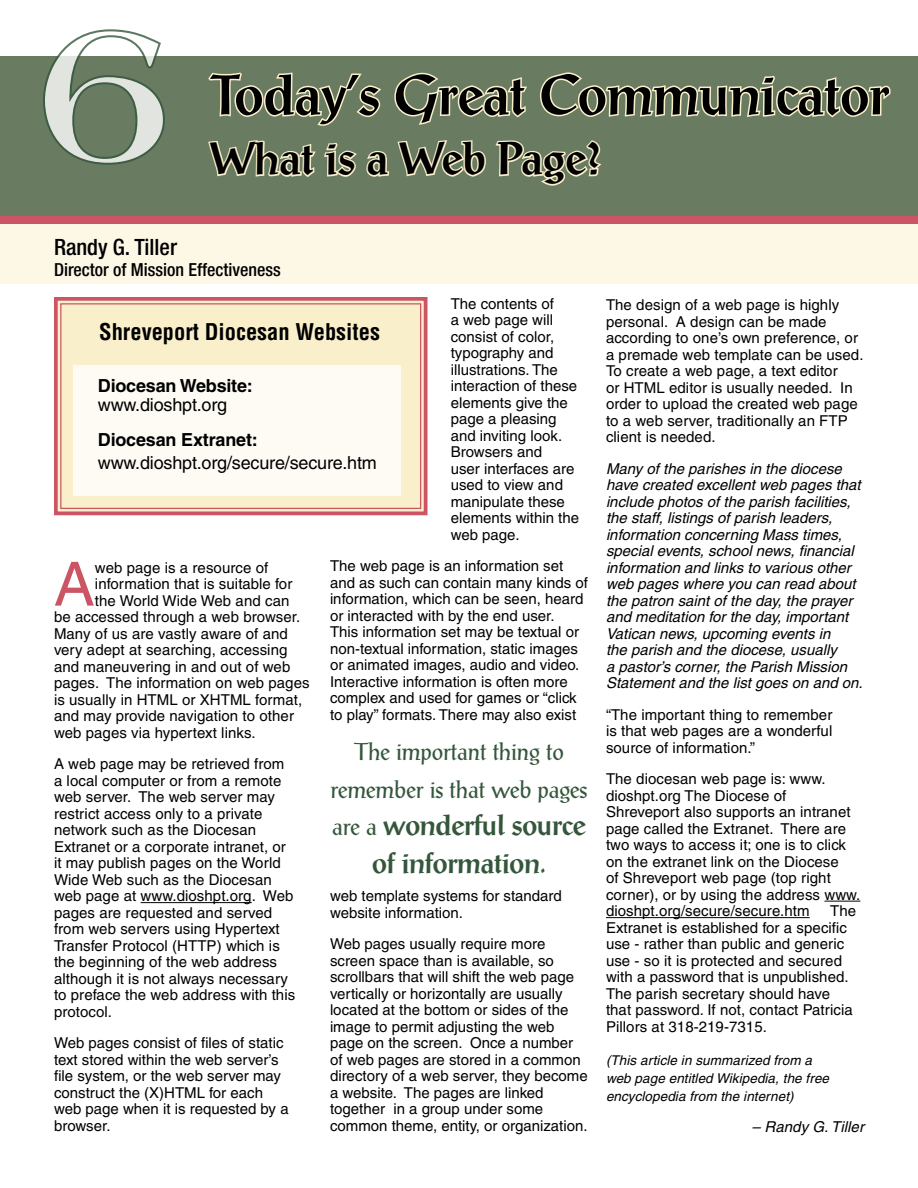
<style>
.page{position:relative;width:918px;height:1188px;background:#fff}
.page>*{position:absolute;margin:0;border:0;box-sizing:border-box;transform-origin:0 0}
.t1{font:700 203.7px "Americana";color:#fff}
.t2{font:60.9px "Helvetica";color:#cb5565}
.t3{font:500 55.5px "Post Antiqua BE";color:#000}
.t4{font:500 45px "Post Antiqua BE";color:#000}
.t5{font:500 28.5px/37.5px "Post Antiqua BE";letter-spacing:-.01em;color:#34573c;text-align:center}
.t6{font:24px/37.5px "Post Antiqua BE";letter-spacing:-.01em;color:#34573c;text-align:center}
.t7{font:700 condensed 22.5px "Helvetica";color:#000}
.t8{font:500 condensed 22.5px "Helvetica Neue";color:#000}
.t9{font:18px "Helvetica";letter-spacing:-.01em;color:#000}
.t10{font:700 18px "Helvetica";letter-spacing:-.01em;color:#000}
.t11{font:500 condensed 18px "Helvetica Neue";color:#000}
.t12{font:15px/16.5px "Helvetica";letter-spacing:.005em;color:#000}
.t13{font:italic 15px/16.5px "Helvetica";color:#000}
.t14{font:italic 13.5px/18px "Helvetica";letter-spacing:.005em;color:#000}
.s1{font-weight:400;font-size:24px}
.s2{font-weight:400}
</style>
<div class="page">
<div style="left:0;top:218px;width:918px;height:65px;background:#fdf7e5"></div>
<div style="left:0;top:56px;width:918px;height:160px;background:#697c62"></div>
<svg style="left:43px;top:29px;width:122px;height:136px"></svg>
<div style="left:0;top:216px;width:918px;height:7px;background:#cb5565"></div>
<hr style="left:141px;top:902px;width:111px;height:1px;background:#000">
<hr style="left:824px;top:901px;width:36px;height:1px;background:#000">
<hr style="left:606px;top:917px;width:204px;height:1px;background:#000">
<svg style="left:54px;top:297px;width:374px;height:219px;background:#f3dabe"></svg>
<div style="left:60px;top:303px;width:361px;height:206px;border:1px solid #cb5565"></div>
<div style="left:73px;top:365px;width:327px;height:131px;background:#fefbf5"></div>
<svg style="left:206px;top:72px;width:686px;height:273px"></svg>
<h1 class="t1" style="left:37px;top:-22px;width:134px">6</h1>
<h3 class="t3" style="left:210px;top:62px;width:680px">Today’s Great Communicator</h3>
<h3 class="t4" style="left:210px;top:132px;width:392px">What is a Web Page?</h3>
<h3 class="t8" style="left:54px;top:233px;width:125px">Randy G. Tiller</h3>
<p class="t11" style="left:54px;top:259px;width:228px">Director of Mission Effectiveness</p>
<p class="t12" style="left:451px;top:295px;width:130px">The contents of<br>a web page will consist of color, typography and illustrations. The interaction of these elements give the page a pleasing and inviting look.<br>Browsers and<br>user interfaces are used to view and manipulate these elements within the web page.</p>
<p class="t12" style="left:330px;top:558px;width:260px">The web page is an information set and as such can contain many kinds of information, which can be seen, heard or interacted with by the end user.<br>This information set may be textual or non-textual information, static images or animated images, audio and video.<br>Interactive information is often more complex and used for games or “click to play” formats. There may also exist</p>
<h3 class="t7" style="left:99px;top:318px;width:282px">Shreveport Diocesan Websites</h3>
<p class="t10" style="left:98px;top:374px;width:157px">Diocesan Website:</p>
<p class="t9" style="left:98px;top:395px;width:131px">www.dioshpt.org</p>
<p class="t10" style="left:98px;top:429px;width:161px">Diocesan Extranet:</p>
<p class="t9" style="left:98px;top:452px;width:280px">www.dioshpt.org/secure/secure.htm</p>
<h2 class="t2" style="left:54px;top:549px;width:42px">A</h2>
<p class="t12" style="left:95px;top:559px;width:175px">web page is a resource of</p>
<p class="t12" style="left:95px;top:576px;width:199px">information that is suitable for</p>
<p class="t12" style="left:95px;top:592px;width:196px">the World Wide Web and can</p>
<p class="t12" style="left:54px;top:609px;width:248px">be accessed through a web browser.</p>
<p class="t12" style="left:54px;top:625px;width:235px">Many of us are vastly aware of and</p>
<p class="t12" style="left:54px;top:642px;width:235px">very adept at searching, accessing</p>
<p class="t12" style="left:54px;top:658px;width:238px">and maneuvering in and out of web</p>
<p class="t12" style="left:54px;top:675px;width:257px">pages. The information on web pages</p>
<p class="t12" style="left:54px;top:691px;width:250px">is usually in HTML or XHTML format,</p>
<p class="t12" style="left:54px;top:708px;width:242px">and may provide navigation to other</p>
<p class="t12" style="left:54px;top:724px;width:203px">web pages via hypertext links.</p>
<p class="t12" style="left:54px;top:756px;width:243px">A web page may be retrieved from a local computer or from a remote web server. The web server may restrict access only to a private network such as the Diocesan<br>Extranet or a corporate intranet, or it may publish pages on the World<br>Wide Web such as the Diocesan web page at www.dioshpt.org. Web pages are requested and served from web servers using Hypertext<br>Transfer Protocol (HTTP) which is the beginning of the web address although it is not always necessary to preface the web address with this protocol.</p>
<p class="t12" style="left:54px;top:1035px;width:236px">Web pages consist of files of static text stored within the web server’s file system, or the web server may construct the (X)HTML for each web page when it is requested by a browser.</p>
<h3 class="t6" style="left:330px;top:733px;width:259px">The important thing to remember is that web pages</h3>
<h3 class="t5" style="left:332px;top:807px;width:255px"><span class="s1">are a</span> wonderful source of information<span class="s2">.</span></h3>
<p class="t12" style="left:330px;top:888px;width:233px">web template systems for standard website information.</p>
<p class="t12" style="left:330px;top:936px;width:259px">Web pages usually require more screen space than is available, so scrollbars that will shift the web page vertically or horizontally are usually located at the bottom or sides of the image to permit adjusting the web page on the screen. Once a number of web pages are stored in a common directory of a web server, they become a website. The pages are linked together in a group under some common theme, entity, or organization.</p>
<p class="t12" style="left:606px;top:297px;width:259px">The design of a web page is highly personal. A design can be made according to one’s own preference, or a premade web template can be used.<br>To create a web page, a text editor<br>or HTML editor is usually needed. In order to upload the created web page to a web server, traditionally an FTP client is needed.</p>
<p class="t13" style="left:606px;top:460px;width:258px">Many of the parishes in the diocese have created excellent web pages that include photos of the parish facilities, the staff, listings of parish leaders, information concerning Mass times, special events, school news, financial information and links to various other web pages where you can read about the patron saint of the day, the prayer and meditation for the day, important Vatican news, upcoming events in<br>the parish and the diocese, usually<br>a pastor’s corner, the Parish Mission Statement and the list goes on and on.</p>
<p class="t12" style="left:606px;top:706px;width:228px;text-align:justify">“The important thing to remember is that web pages are a wonderful source of information.”</p>
<p class="t12" style="left:606px;top:771px;width:256px">The diocesan web page is: www. dioshpt.org The Diocese of Shreveport also supports an intranet page called the Extranet. There are two ways to access it; one is to click on the extranet link on the Diocese<br>of Shreveport web page (top right corner), or by using the address www. dioshpt.org/secure/secure.htm</p>
<p class="t12" style="left:606px;top:903px;width:252px;text-indent:224px">The<br>Extranet is established for a specific use - rather than public and generic use - so it is protected and secured with a password that is unpublished.<br>The parish secretary should have that password. If not, contact Patricia<br>Pillors at 318-219-7315.</p>
<p class="t14" style="left:606px;top:1051px;width:225px">(This article in summarized from a web page entitled Wikipedia, the free encyclopedia from the internet)</p>
<p class="t13" style="left:752px;top:1119px;width:114px">– Randy G. Tiller</p>
</div>
